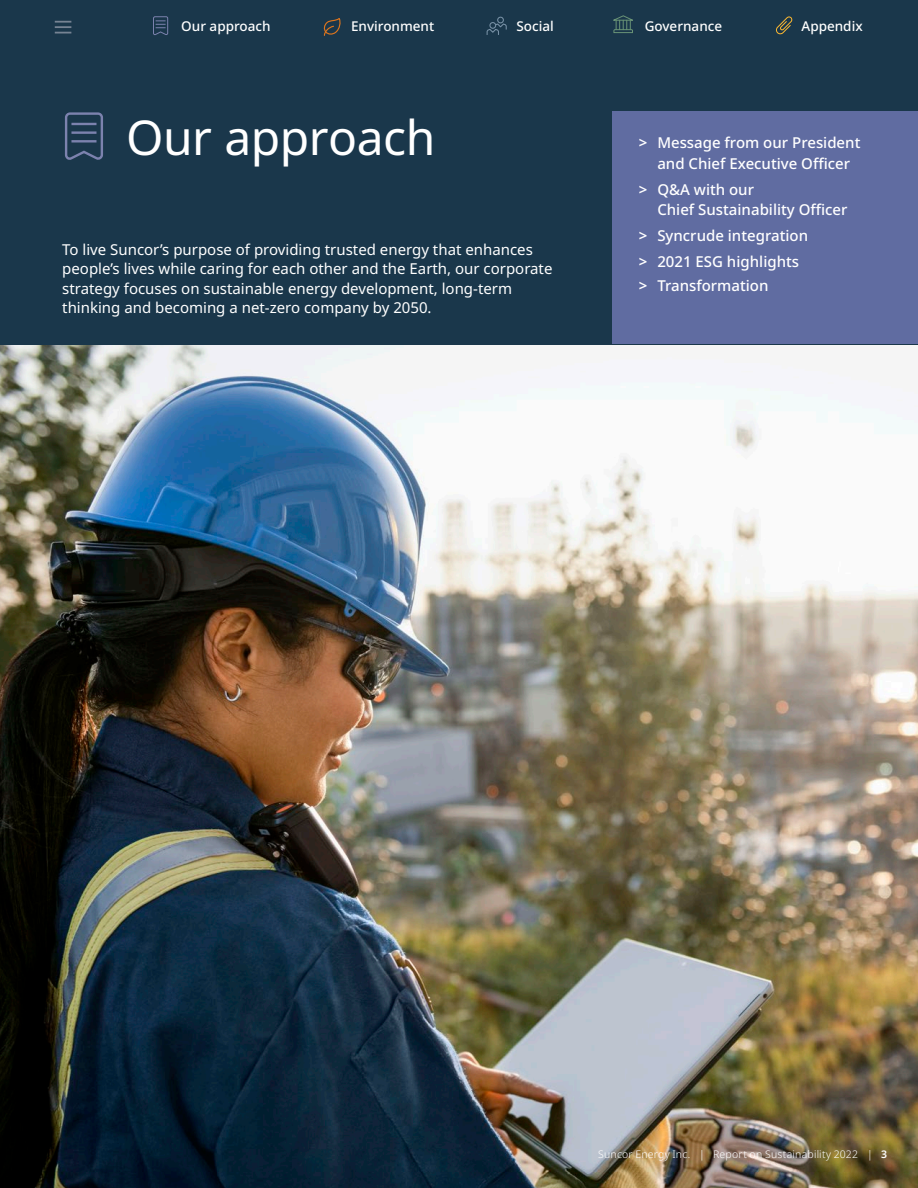
<style>
.page{position:relative;width:918px;height:1188px;background:#fff}
.page>*{position:absolute;margin:0;border:0;box-sizing:border-box;transform-origin:0 0}
.t1{font:48px "Noto Sans";letter-spacing:-.01em;color:#fff}
.t2{font:15px/19.5px "Noto Sans";color:#fff}
.t3{font:500 15px/21px "Noto Sans";color:#fff;text-align:center}
.t4{font:500 13.5px "Noto Sans";color:#fff}
.t5{font:300 10.5px "Noto Sans";letter-spacing:.02em;color:#fff}
.s1{font-weight:600}
</style>
<div class="page">
<img style="left:0;top:344px;width:918px;height:844px">
<div style="left:0;top:54px;width:918px;height:290px;background:#1a374b"></div>
<div style="left:612px;top:112px;width:306px;height:232px;background:#606ca1"></div>
<svg style="left:65px;top:112px;width:38px;height:48px"></svg>
<div style="left:0;top:0;width:918px;height:54px;background:#1a374b"></div>
<svg style="left:323px;top:18px;width:18px;height:18px"></svg>
<svg style="left:776px;top:16px;width:17px;height:19px"></svg>
<div style="left:497px;top:17px;width:7px;height:6px;border:1px solid #7891a6;border-radius:50%"></div>
<svg style="left:486px;top:21px;width:21px;height:14px"></svg>
<svg style="left:153px;top:16px;width:16px;height:19px"></svg>
<svg style="left:55px;top:21px;width:16px;height:13px"></svg>
<svg style="left:613px;top:15px;width:20px;height:18px"></svg>
<h2 class="t4" style="left:181px;top:17px;width:91px">Our approach</h2>
<h2 class="t4" style="left:351px;top:17px;width:85px">Environment</h2>
<h2 class="t4" style="left:517px;top:17px;width:39px">Social</h2>
<h2 class="t4" style="left:645px;top:17px;width:79px">Governance</h2>
<h2 class="t4" style="left:802px;top:17px;width:63px">Appendix</h2>
<h2 class="t1" style="left:126px;top:104px;width:311px">Our approach</h2>
<p class="t2" style="left:62px;top:240px;width:492px">To live Suncor’s purpose of providing trusted energy that enhances people’s lives while caring for each other and the Earth, our corporate strategy focuses on sustainable energy development, long-term thinking and becoming a net-zero company by 2050.</p>
<p class="t3" style="left:639px;top:133px;width:223px"><span class="s1">&gt;</span> Message from our President and Chief Executive Officer</p>
<p class="t3" style="left:657px;top:181px;width:192px;line-height:19.5px;text-align:left;text-indent:-18px"><span class="s1">&gt;</span> Q&amp;A with our<br>Chief Sustainability Officer</p>
<p class="t3" style="left:639px;top:226px;width:171px"><span class="s1">&gt;</span> Syncrude integration</p>
<p class="t3" style="left:639px;top:252px;width:162px"><span class="s1">&gt;</span> 2021 ESG highlights</p>
<p class="t3" style="left:639px;top:276px;width:131px"><span class="s1">&gt;</span> Transformation</p>
<p class="t5" style="left:598px;top:1146px;width:290px">Suncor Energy Inc. | Report on Sustainability 2022 | <span class="s1">3</span></p>
</div>
